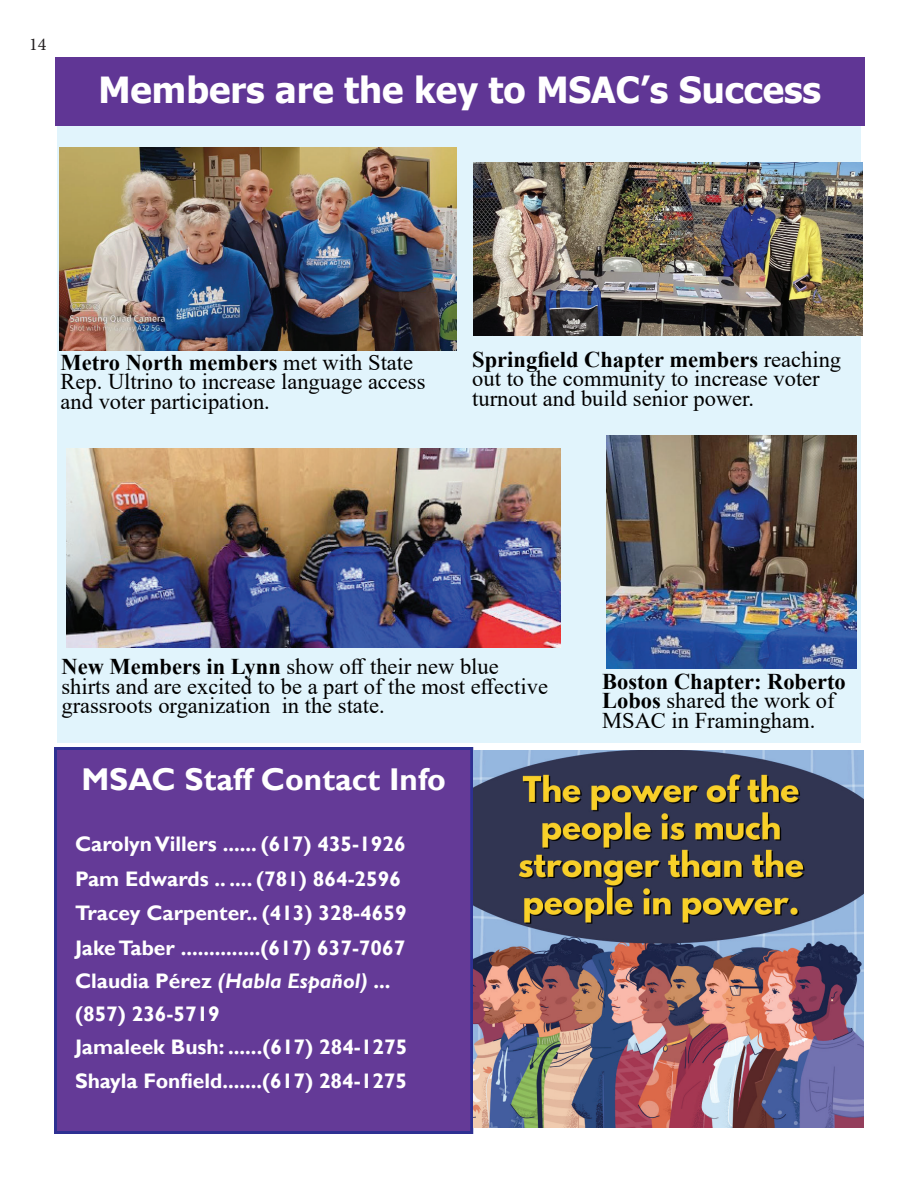
<style>
.page{position:relative;width:918px;height:1188px;background:#fff}
.page>*{position:absolute;margin:0;border:0;box-sizing:border-box;transform-origin:0 0}
.t1{font:700 36px "Tahoma";color:#fff}
.t2{font:700 31.5px "Gill Sans";color:#fff}
.t3{font:22.5px/19.5px "Times New Roman";color:#000}
.t4{font:700 21px/33.9px "Gill Sans";color:#fff}
.t5{font:18px "Minion Pro";color:#231f20}
.s1{font-weight:700}
.s2{font-style:italic}
</style>
<div class="page">
<div style="left:57px;top:126px;width:804px;height:616px;background:#e1f4fc"></div>
<div style="left:55px;top:57px;width:810px;height:69px;background:#603695"></div>
<img style="left:473px;top:163px;width:389px;height:173px">
<img style="left:606px;top:435px;width:251px;height:234px">
<img style="left:67px;top:449px;width:494px;height:199px">
<div style="left:54px;top:747px;width:419px;height:387px;background:#643a97"></div>
<img style="left:473px;top:750px;width:391px;height:378px">
<img style="left:59px;top:147px;width:398px;height:204px">
<p class="t5" style="left:29px;top:33px;width:19px">14</p>
<h1 class="t1" style="left:98px;top:64px;width:724px">Members are the key to MSAC’s Success</h1>
<p class="t3" style="left:61px;top:352px;width:366px"><span class="s1">Metro North members</span> met with State<br>Rep. Ultrino to increase language access and voter participation.</p>
<p class="t3" style="left:472px;top:349px;width:370px"><span class="s1">Springfield Chapter members</span> reaching out to the community to increase voter turnout and build senior power.</p>
<p class="t3" style="left:62px;top:656px;width:488px"><span class="s1">New Members in Lynn</span> show off their new blue shirts and are excited to be a part of the most effective grassroots organization in the state.</p>
<h2 class="t2" style="left:81px;top:760px;width:366px">MSAC Staff Contact Info</h2>
<p class="t4" style="left:75px;top:828px;width:334px">Carolyn Villers ...... (617) 435-1926<br>Pam Edwards .. .... (781) 864-2596<br>Tracey Carpenter.. (413) 328-4659<br>Jake Taber ..............(617) 637-7067<br>Claudia Pérez <span class="s2">(Habla Español)</span> ... (857) 236-5719<br>Jamaleek Bush: ......(617) 284-1275<br>Shayla Fonfield.......(617) 284-1275</p>
<p class="t3" style="left:602px;top:671px;width:245px"><span class="s1">Boston Chapter: Roberto<br>Lobos</span> shared the work of<br>MSAC in Framingham.</p>
</div>
